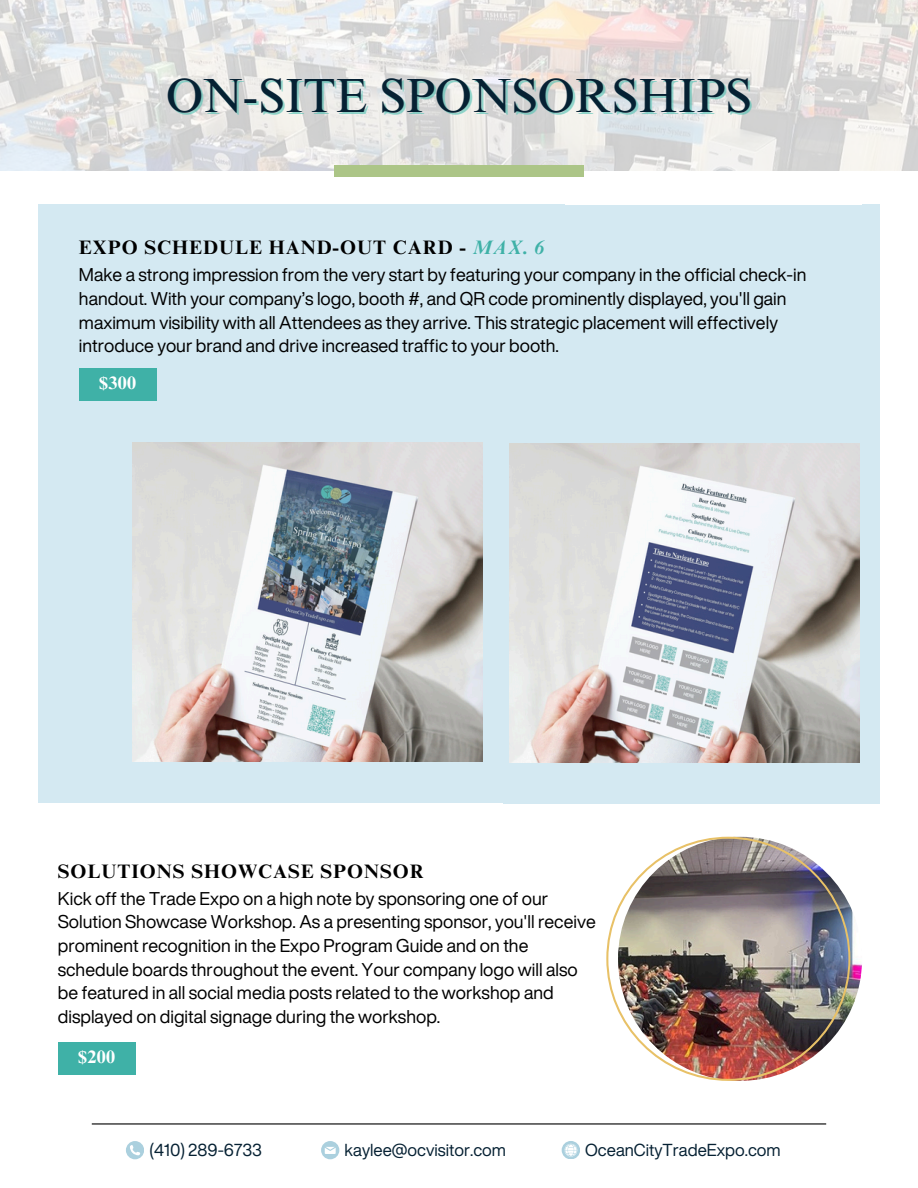
<style>
.page{position:relative;width:918px;height:1188px;background:#fff}
.page>*{position:absolute;margin:0;border:0;box-sizing:border-box;transform-origin:0 0}
.t1{font:48px "Times NRMT Pro";color:#062133}
.t2{font:700 19.5px "Times NRMT Pro";letter-spacing:.05em;color:#000}
.t3{font:18px/23.7px "Helvetica Now Display";color:#000}
.t4{font:700 18px "Times NRMT Pro";letter-spacing:.02em;color:#fff}
.t5{font:16.95px "Helvetica Now Display";color:#062133}
.s1{font-style:italic;color:#3fb1a7}
</style>
<div class="page">
<hr style="left:92px;top:1123px;width:734px;height:2px;background:#000">
<svg style="left:126px;top:1141px;width:18px;height:18px"></svg>
<svg style="left:321px;top:1141px;width:18px;height:18px"></svg>
<div style="left:562px;top:1141px;width:18px;height:18px;background:#abd0de;border-radius:50%"></div>
<svg style="left:563px;top:1144px;width:14px;height:13px"></svg>
<div style="left:38px;top:205px;width:842px;height:598px;background:#d4e9f2"></div>
<img style="left:132px;top:442px;width:350px;height:320px">
<svg style="left:0;top:0;width:918px;height:171px;background:#e3e2e0"></svg>
<div style="left:334px;top:165px;width:250px;height:12px;background:#acc587"></div>
<div style="left:79px;top:368px;width:78px;height:33px;background:#3fb1a7"></div>
<div style="left:58px;top:1042px;width:77px;height:33px;background:#3fb1a7"></div>
<img style="left:510px;top:443px;width:349px;height:320px">
<div style="left:503px;top:764px;width:377px;height:40px;background:#d4e9f2"></div>
<img style="left:606px;top:837px;width:244px;height:244px">
<p class="t1" style="left:166px;top:77px;width:587px">ON-SITE SPONSORSHIPS</p>
<p class="t2" style="left:79px;top:240px;width:467px">EXPO SCHEDULE HAND-OUT CARD - <span class="s1">MAX. 6</span></p>
<p class="t3" style="left:79px;top:263px;width:729px">Make a strong impression from the very start by featuring your company in the official check-in handout. With your company’s logo, booth #, and QR code prominently displayed, you'll gain maximum visibility with all Attendees as they arrive. This strategic placement will effectively introduce your brand and drive increased traffic to your booth.</p>
<h3 class="t4" style="left:99px;top:376px;width:39px">$300</h3>
<h2 class="t2" style="left:58px;top:864px;width:368px">SOLUTIONS SHOWCASE SPONSOR</h2>
<h4 class="t3" style="left:58px;top:886px;width:540px">Kick off the Trade Expo on a high note by sponsoring one of our Solution Showcase Workshop. As a presenting sponsor, you'll receive prominent recognition in the Expo Program Guide and on the schedule boards throughout the event. Your company logo will also be featured in all social media posts related to the workshop and displayed on digital signage during the workshop.</h4>
<p class="t4" style="left:78px;top:1050px;width:39px">$200</p>
<h1 class="t5" style="left:149px;top:1137px;width:114px">(410) 289-6733</h1>
<h2 class="t5" style="left:345px;top:1137px;width:163px">kaylee@ocvisitor.com</h2>
<h4 class="t5" style="left:585px;top:1137px;width:197px">OceanCityTradeExpo.com</h4>
</div>
